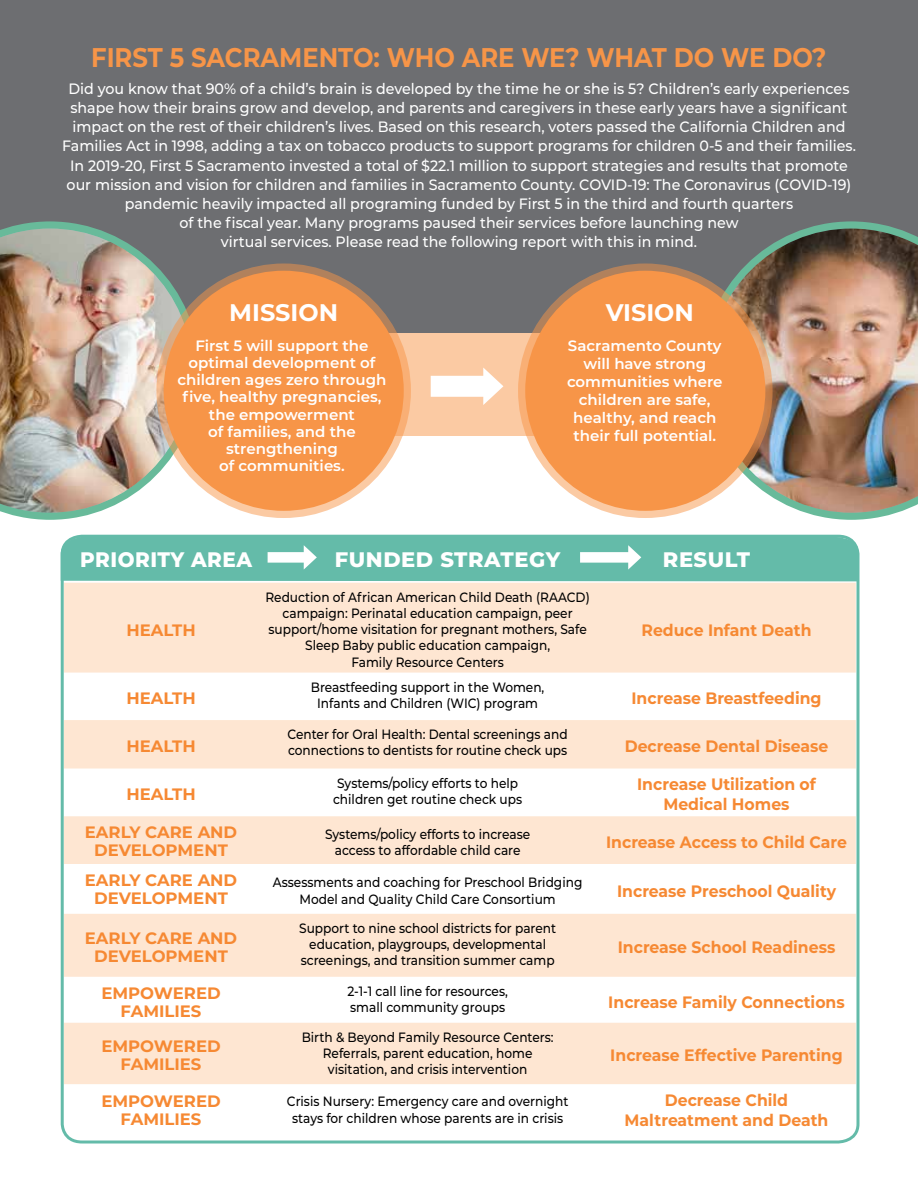
<style>
.page{position:relative;width:918px;height:1188px;background:#fff}
.page>*{position:absolute;margin:0;border:0;box-sizing:border-box;transform-origin:0 0}
.t1{font:700 27px "Montserrat";color:#f79548;scale:.9 1}
.t2{font:700 24px "Montserrat";color:#fff}
.t3{font:800 21px "Montserrat";letter-spacing:.025em;color:#fff}
.t4{font:800 21px "Montserrat";letter-spacing:.025em;color:#fff;scale:.95 1}
.t5{font:700 16.5px/19.8px "Montserrat";color:#f68933;text-align:center;scale:.95 1}
.t6{font:700 16.5px/18px "Montserrat";color:#f68933;text-align:center}
.t7{font:500 15px/19.2px "Montserrat";color:#fff;text-align:center;scale:.95 1}
.t8{font:600 15px/17.2px "Montserrat";color:#fff;text-align:center}
.t9{font:500 13.5px/16.2px "Montserrat";color:#000;text-align:center;scale:.9 1}
</style>
<div class="page">
<div style="left:0;top:0;width:918px;height:333px;background:#6d6e71"></div>
<svg style="left:4px;top:221px;width:92px;height:299px"></svg>
<svg style="left:706px;top:221px;width:192px;height:299px"></svg>
<div style="left:378px;top:333px;width:171px;height:103px;background:#fbcaa3"></div>
<img style="left:709px;top:229px;width:209px;height:284px">
<img style="left:0;top:229px;width:188px;height:284px">
<svg style="left:156px;top:263px;width:255px;height:255px;background:#daa87f"></svg>
<svg style="left:518px;top:263px;width:255px;height:255px;background:#d7a176"></svg>
<div style="left:164px;top:271px;width:240px;height:240px;background:#f79548;border-radius:50%"></div>
<div style="left:525px;top:271px;width:240px;height:240px;background:#f79548;border-radius:50%"></div>
<div style="left:431px;top:376px;width:60px;height:21px;background:#fff"></div>
<svg style="left:483px;top:368px;width:20px;height:37px"></svg>
<div style="left:65px;top:583px;width:790px;height:90px;background:#fee6d2"></div>
<div style="left:65px;top:720px;width:790px;height:49px;background:#fee6d2"></div>
<div style="left:65px;top:816px;width:790px;height:48px;background:#fee6d2"></div>
<div style="left:65px;top:914px;width:790px;height:63px;background:#fee6d2"></div>
<div style="left:65px;top:1023px;width:790px;height:61px;background:#fee6d2"></div>
<div style="left:61px;top:536px;width:799px;height:45px;background:#64bba9"></div>
<h1 class="t1" style="left:91px;top:37px;width:819px">FIRST 5 SACRAMENTO: WHO ARE WE? WHAT DO WE DO?</h1>
<p class="t7" style="left:62px;top:79px;width:837px">Did you know that 90% of a child’s brain is developed by the time he or she is 5? Children’s early experiences shape how their brains grow and develop, and parents and caregivers in these early years have a significant impact on the rest of their children’s lives. Based on this research, voters passed the California Children and Families Act in 1998, adding a tax on tobacco products to support programs for children 0-5 and their families.<br>In 2019-20, First 5 Sacramento invested a total of $22.1 million to support strategies and results that promote our mission and vision for children and families in Sacramento County. COVID-19: The Coronavirus (COVID-19) pandemic heavily impacted all programing funded by First 5 in the third and fourth quarters<br>of the fiscal year. Many programs paused their services before launching new<br>virtual services. Please read the following report with this in mind.</p>
<h2 class="t2" style="left:229px;top:295px;width:110px">MISSION</h2>
<h2 class="t2" style="left:606px;top:295px;width:90px">VISION</h2>
<p class="t8" style="left:177px;top:336px;width:211px">First 5 will support the optimal development of children ages zero through five, healthy pregnancies, the empowerment<br>of families, and the strengthening<br>of communities.</p>
<p class="t8" style="left:567px;top:336px;width:157px;line-height:18px">Sacramento County will have strong communities where children are safe, healthy, and reach their full potential.</p>
<h3 class="t4" style="left:80px;top:544px;width:182px">PRIORITY AREA</h3>
<h3 class="t3" style="left:335px;top:544px;width:227px">FUNDED STRATEGY</h3>
<h3 class="t3" style="left:663px;top:544px;width:89px">RESULT</h3>
<p class="t6" style="left:126px;top:620px;width:71px">HEALTH</p>
<p class="t9" style="left:265px;top:588px;width:362px">Reduction of African American Child Death (RAACD) campaign: Perinatal education campaign, peer support/home visitation for pregnant mothers, Safe Sleep Baby public education campaign,<br>Family Resource Centers</p>
<p class="t5" style="left:641px;top:619px;width:181px">Reduce Infant Death</p>
<p class="t6" style="left:126px;top:689px;width:71px">HEALTH</p>
<p class="t9" style="left:311px;top:678px;width:261px">Breastfeeding support in the Women,<br>Infants and Children (WIC) program</p>
<p class="t5" style="left:631px;top:688px;width:202px">Increase Breastfeeding</p>
<p class="t6" style="left:126px;top:737px;width:71px">HEALTH</p>
<p class="t9" style="left:288px;top:726px;width:313px;text-align:left">Center for Oral Health: Dental screenings and connections to dentists for routine check ups</p>
<p class="t5" style="left:625px;top:736px;width:216px">Decrease Dental Disease</p>
<p class="t6" style="left:126px;top:785px;width:71px">HEALTH</p>
<p class="t9" style="left:333px;top:774px;width:212px">Systems/policy efforts to help children get routine check ups</p>
<p class="t5" style="left:637px;top:774px;width:190px">Increase Utilization of<br>Medical Homes</p>
<p class="t6" style="left:85px;top:823px;width:154px">EARLY CARE AND<br>DEVELOPMENT</p>
<p class="t9" style="left:325px;top:825px;width:229px">Systems/policy efforts to increase access to affordable child care</p>
<p class="t5" style="left:606px;top:832px;width:255px">Increase Access to Child Care</p>
<p class="t6" style="left:85px;top:870px;width:154px">EARLY CARE AND<br>DEVELOPMENT</p>
<p class="t9" style="left:273px;top:874px;width:345px">Assessments and coaching for Preschool Bridging<br>Model and Quality Child Care Consortium</p>
<p class="t5" style="left:617px;top:880px;width:232px">Increase Preschool Quality</p>
<p class="t6" style="left:85px;top:929px;width:154px">EARLY CARE AND<br>DEVELOPMENT</p>
<p class="t9" style="left:299px;top:919px;width:287px">Support to nine school districts for parent education, playgroups, developmental screenings, and transition summer camp</p>
<p class="t5" style="left:618px;top:937px;width:231px">Increase School Readiness</p>
<p class="t6" style="left:101px;top:983px;width:121px">EMPOWERED<br>FAMILIES</p>
<p class="t9" style="left:347px;top:982px;width:180px;text-align:left">2-1-1 call line for resources, small community groups</p>
<p class="t5" style="left:608px;top:991px;width:250px">Increase Family Connections</p>
<p class="t6" style="left:101px;top:1037px;width:121px">EMPOWERED<br>FAMILIES</p>
<p class="t9" style="left:302px;top:1028px;width:282px">Birth &amp; Beyond Family Resource Centers:<br>Referrals, parent education, home visitation, and crisis intervention</p>
<p class="t5" style="left:610px;top:1045px;width:246px">Increase Effective Parenting</p>
<p class="t6" style="left:101px;top:1091px;width:121px">EMPOWERED<br>FAMILIES</p>
<p class="t9" style="left:287px;top:1093px;width:314px">Crisis Nursery: Emergency care and overnight stays for children whose parents are in crisis</p>
<p class="t5" style="left:625px;top:1090px;width:216px">Decrease Child<br>Maltreatment and Death</p>
</div>
